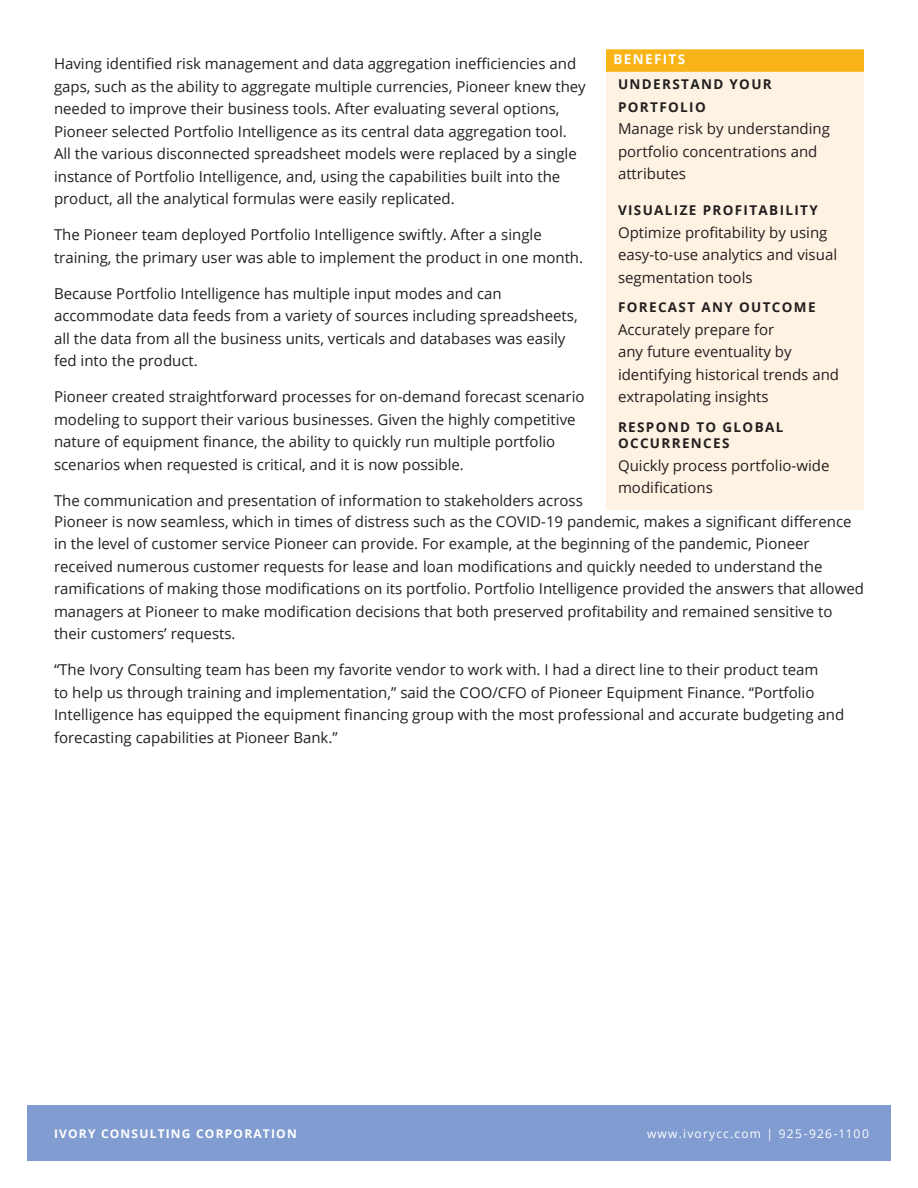
<style>
.page{position:relative;width:918px;height:1188px;background:#fff}
.page>*{position:absolute;margin:0;border:0;box-sizing:border-box;transform-origin:0 0}
.Body_10_15{font:15px/22.5px "Open Sans";color:#231f20}
.Body_10_15-2{font:700 13.5px/16.2px "Open Sans";letter-spacing:.1em;color:#231f20}
.Body_Subhead_9_10{font:700 13.5px/22.5px "Open Sans";letter-spacing:.1em;color:#231f20}
.Yellow_Sidebar_Heade{font:700 13.5px "Open Sans";letter-spacing:.1em;color:#fff}
.t1{font:12px "Open Sans";letter-spacing:.1em;color:#fff}
.t2{font:700 12px "Open Sans";letter-spacing:.1em;color:#fff}
</style>
<div class="page">
<div style="left:27px;top:1106px;width:864px;height:55px;background:#819cd1"></div>
<div style="left:606px;top:54px;width:258px;height:455px;background:#fef3e3"></div>
<div style="left:606px;top:49px;width:258px;height:23px;background:#f9b517"></div>
<p class="Body_10_15" style="left:54px;top:52px;width:524px">Having identified risk management and data aggregation inefficiencies and</p>
<p class="Yellow_Sidebar_Heade" style="left:614px;top:50px;width:73px">BENEFITS</p>
<p class="Body_10_15" style="left:54px;top:75px;width:533px">gaps, such as the ability to aggregate multiple currencies, Pioneer knew they needed to improve their business tools. After evaluating several options, Pioneer selected Portfolio Intelligence as its central data aggregation tool.<br>All the various disconnected spreadsheet models were replaced by a single instance of Portfolio Intelligence, and, using the capabilities built into the product, all the analytical formulas were easily replicated.</p>
<p class="Body_10_15" style="left:54px;top:223px;width:531px">The Pioneer team deployed Portfolio Intelligence swiftly. After a single training, the primary user was able to implement the product in one month.</p>
<p class="Body_10_15" style="left:54px;top:282px;width:525px">Because Portfolio Intelligence has multiple input modes and can accommodate data feeds from a variety of sources including spreadsheets, all the data from all the business units, verticals and databases was easily fed into the product.</p>
<p class="Body_10_15" style="left:54px;top:385px;width:532px">Pioneer created straightforward processes for on-demand forecast scenario modeling to support their various businesses. Given the highly competitive nature of equipment finance, the ability to quickly run multiple portfolio scenarios when requested is critical, and it is now possible.</p>
<p class="Body_10_15" style="left:54px;top:489px;width:530px">The communication and presentation of information to stakeholders across</p>
<p class="Body_Subhead_9_10" style="left:618px;top:73px;width:155px">UNDERSTAND YOUR<br>PORTFOLIO</p>
<p class="Body_10_15" style="left:618px;top:117px;width:214px">Manage risk by understanding portfolio concentrations and attributes</p>
<p class="Body_10_15-2" style="left:618px;top:202px;width:201px">VISUALIZE PROFITABILITY</p>
<p class="Body_10_15" style="left:618px;top:220px;width:221px">Optimize profitability by using easy-to-use analytics and visual segmentation tools</p>
<p class="Body_10_15-2" style="left:618px;top:299px;width:199px">FORECAST ANY OUTCOME</p>
<p class="Body_10_15" style="left:618px;top:318px;width:223px">Accurately prepare for<br>any future eventuality by identifying historical trends and extrapolating insights</p>
<p class="Body_10_15-2" style="left:618px;top:419px;width:167px">RESPOND TO GLOBAL<br>OCCURRENCES</p>
<p class="Body_10_15" style="left:618px;top:454px;width:213px">Quickly process portfolio-wide modifications</p>
<p class="Body_10_15" style="left:54px;top:510px;width:812px">Pioneer is now seamless, which in times of distress such as the COVID-19 pandemic, makes a significant difference in the level of customer service Pioneer can provide. For example, at the beginning of the pandemic, Pioneer received numerous customer requests for lease and loan modifications and quickly needed to understand the ramifications of making those modifications on its portfolio. Portfolio Intelligence provided the answers that allowed managers at Pioneer to make modification decisions that both preserved profitability and remained sensitive to their customers’ requests.</p>
<p class="Body_10_15" style="left:54px;top:658px;width:792px">“The Ivory Consulting team has been my favorite vendor to work with. I had a direct line to their product team<br>to help us through training and implementation,” said the COO/CFO of Pioneer Equipment Finance. “Portfolio Intelligence has equipped the equipment financing group with the most professional and accurate budgeting and forecasting capabilities at Pioneer Bank.”</p>
<p class="t2" style="left:54px;top:1125px;width:244px">IVORY CONSULTING CORPORATION</p>
<p class="t1" style="left:647px;top:1125px;width:223px">www.ivorycc.com | 925-926-1100</p>
</div>
